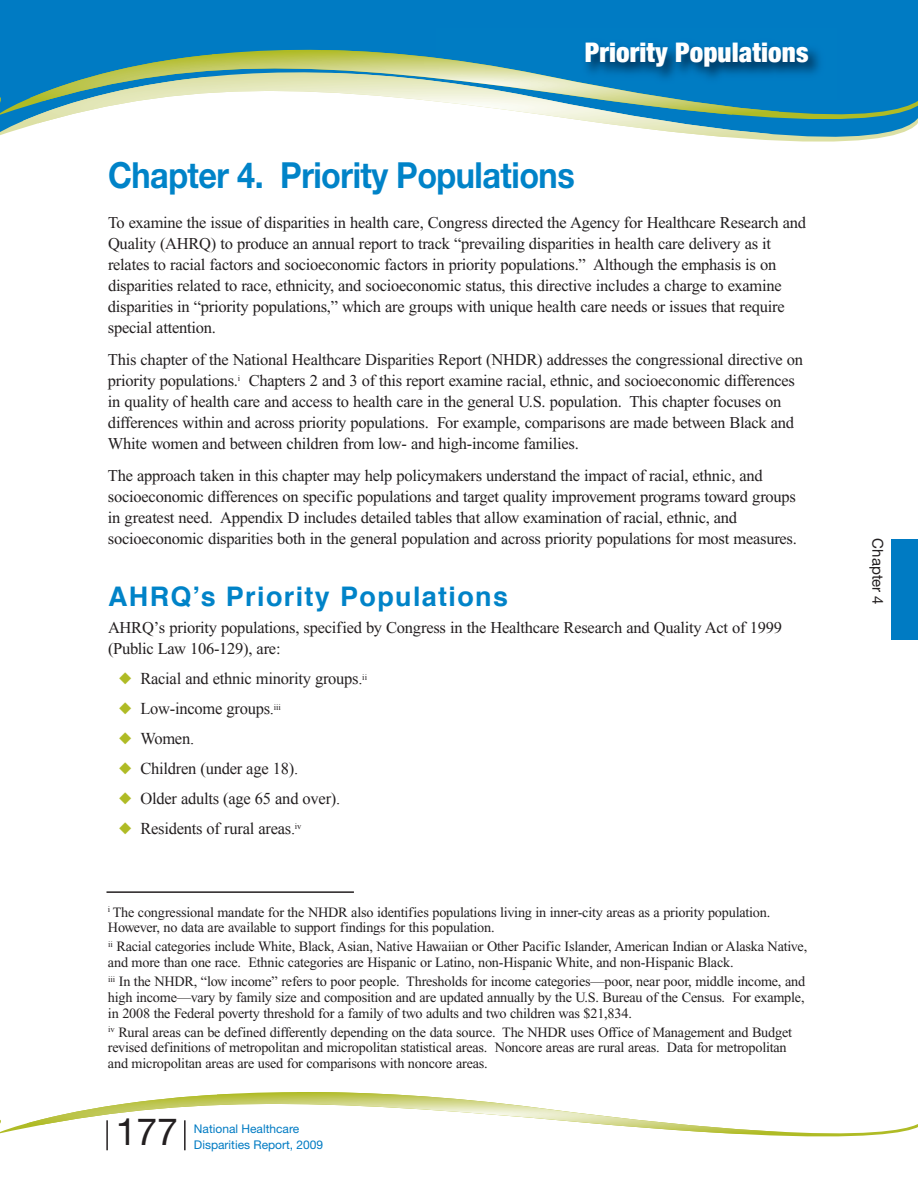
<style>
.page{position:relative;width:918px;height:1188px;background:#fff}
.page>*{position:absolute;margin:0;border:0;box-sizing:border-box;transform-origin:0 0}
.t1{font:37.5px "Helvetica Neue";color:#231f20}
.t2{font:700 36px "Helvetica Neue";letter-spacing:-.015em;color:#0083c8;scale:.9 1}
.t3{font:700 27px "Helvetica";letter-spacing:.05em;color:#0083c8}
.t4{font:900 condensed 27px "Helvetica Neue";letter-spacing:.005em;color:#fff}
.t5{font:16.5px/21px "Times New Roman";letter-spacing:-.015em;color:#231f20}
.t6{font:16.5px "Times New Roman";letter-spacing:-.015em;color:#231f20}
.t7{font:15px "Helvetica Neue";color:#231f20}
.t8{font:14.25px/15.8px "Times New Roman";letter-spacing:-.015em;color:#231f20}
.t9{font:12px "Helvetica Neue";color:#007bc3}
.s1{color:#afbb25}
</style>
<div class="page">
<div style="left:0;top:0;width:918px;height:48px;background:#007bc3"></div>
<div style="left:436px;top:27px;width:402px;height:21px;background:#007cc3"></div>
<div style="left:891px;top:539px;width:27px;height:101px;background:#007bc3"></div>
<svg style="left:0;top:48px;width:918px;height:2px;background:#0077bd"></svg>
<svg style="left:0;top:50px;width:918px;height:92px"></svg>
<hr style="left:0;top:53px;width:2px;height:72px;background:#afbb25">
<svg style="left:0;top:54px;width:4px;height:88px"></svg>
<svg style="left:0;top:1092px;width:918px;height:59px"></svg>
<hr style="left:106px;top:891px;width:248px;height:2px;background:#231f20">
<h3 class="t4" style="left:585px;top:36px;width:225px">Priority Populations</h3>
<h2 class="t2" style="left:108px;top:162px;width:520px">Chapter 4. Priority Populations</h2>
<p class="t5" style="left:108px;top:214px;width:700px">To examine the issue of disparities in health care, Congress directed the Agency for Healthcare Research and Quality (AHRQ) to produce an annual report to track “prevailing disparities in health care delivery as it relates to racial factors and socioeconomic factors in priority populations.” Although the emphasis is on disparities related to race, ethnicity, and socioeconomic status, this directive includes a charge to examine disparities in “priority populations,” which are groups with unique health care needs or issues that require special attention.</p>
<p class="t5" style="left:108px;top:350px;width:697px">This chapter of the National Healthcare Disparities Report (NHDR) addresses the congressional directive on priority populations.<sup>i</sup> Chapters 2 and 3 of this report examine racial, ethnic, and socioeconomic differences in quality of health care and access to health care in the general U.S. population. This chapter focuses on differences within and across priority populations. For example, comparisons are made between Black and White women and between children from low- and high-income families.</p>
<p class="t5" style="left:108px;top:466px;width:690px">The approach taken in this chapter may help policymakers understand the impact of racial, ethnic, and socioeconomic differences on specific populations and target quality improvement programs toward groups in greatest need. Appendix D includes detailed tables that allow examination of racial, ethnic, and socioeconomic disparities both in the general population and across priority populations for most measures.</p>
<h3 class="t3" style="left:108px;top:585px;width:402px">AHRQ’s Priority Populations</h3>
<p class="t5" style="left:108px;top:618px;width:675px">AHRQ’s priority populations, specified by Congress in the Healthcare Research and Quality Act of 1999 (Public Law 106-129), are:</p>
<p class="t6" style="left:119px;top:670px;width:250px"><span class="s1">◆</span> Racial and ethnic minority groups.<sup>ii</sup></p>
<p class="t6" style="left:119px;top:700px;width:164px"><span class="s1">◆</span> Low-income groups.<sup>iii</sup></p>
<p class="t6" style="left:119px;top:729px;width:77px"><span class="s1">◆</span> Women.</p>
<p class="t6" style="left:119px;top:759px;width:181px"><span class="s1">◆</span> Children (under age 18).</p>
<p class="t6" style="left:119px;top:789px;width:223px"><span class="s1">◆</span> Older adults (age 65 and over).</p>
<p class="t6" style="left:119px;top:819px;width:184px"><span class="s1">◆</span> Residents of rural areas.<sup>iv</sup></p>
<p class="t8" style="left:108px;top:905px;width:664px"><sup>i</sup> The congressional mandate for the NHDR also identifies populations living in inner-city areas as a priority population.<br>However, no data are available to support findings for this population.</p>
<p class="t8" style="left:108px;top:940px;width:701px"><sup>ii</sup> Racial categories include White, Black, Asian, Native Hawaiian or Other Pacific Islander, American Indian or Alaska Native, and more than one race. Ethnic categories are Hispanic or Latino, non-Hispanic White, and non-Hispanic Black.</p>
<p class="t8" style="left:108px;top:975px;width:699px;text-align:justify"><sup>iii</sup> In the NHDR, “low income” refers to poor people. Thresholds for income categories—poor, near poor, middle income, and high income—vary by family size and composition and are updated annually by the U.S. Bureau of the Census. For example, in 2008 the Federal poverty threshold for a family of two adults and two children was $21,834.</p>
<p class="t8" style="left:108px;top:1025px;width:686px"><sup>iv</sup> Rural areas can be defined differently depending on the data source. The NHDR uses Office of Management and Budget revised definitions of metropolitan and micropolitan statistical areas. Noncore areas are rural areas. Data for metropolitan and micropolitan areas are used for comparisons with noncore areas.</p>
<h1 class="t1" style="left:116px;top:1119px;width:64px">177</h1>
<p class="t9" style="left:194px;top:1124px;width:107px">National Healthcare</p>
<p class="t9" style="left:194px;top:1141px;width:131px">Disparities Report, 2009</p>
<p class="t7" style="left:883px;top:538px;width:68px;rotate:90deg">Chapter 4</p>
</div>
